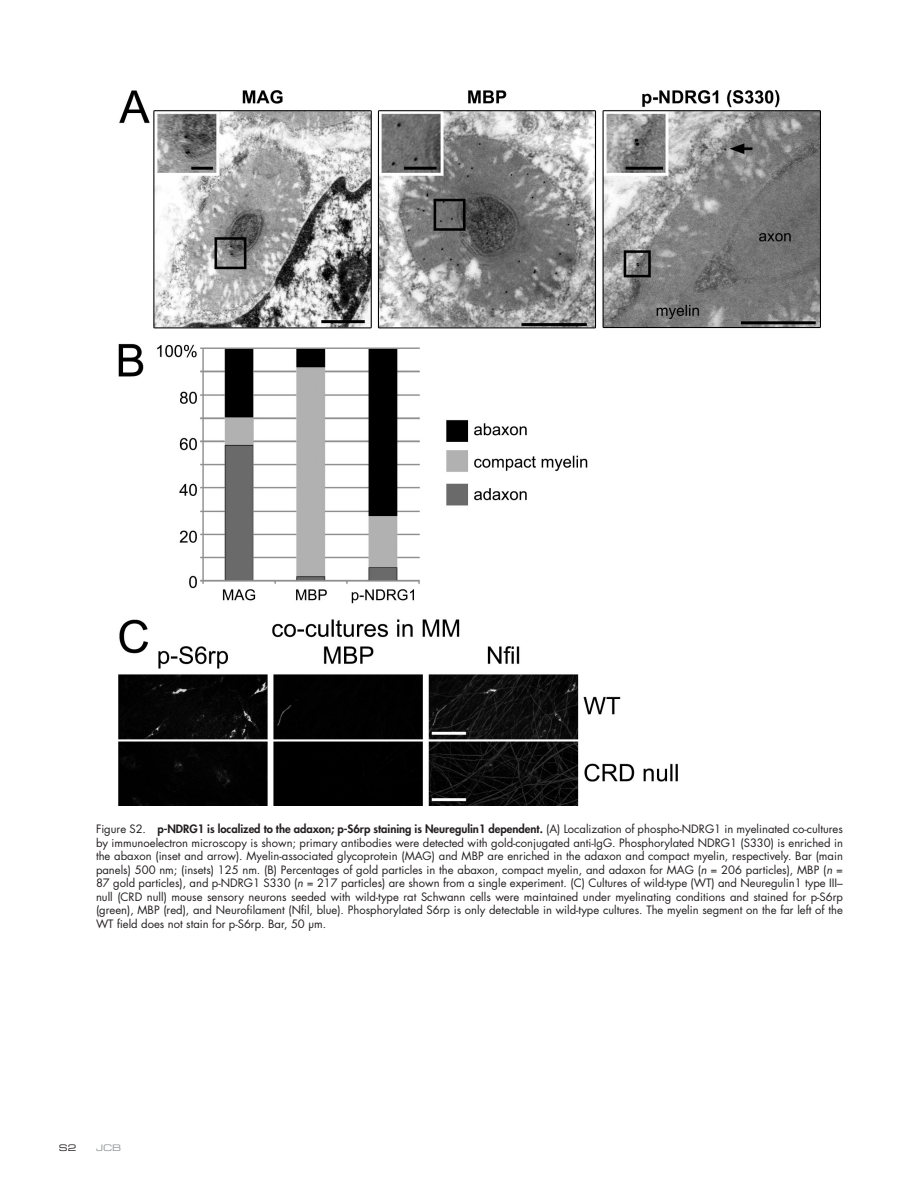
<style>
.page{position:relative;width:918px;height:1188px;background:#fff}
.page>*{position:absolute;margin:0;border:0;box-sizing:border-box;transform-origin:0 0}
.t1{font:11.25px/13.5px "Futura Std";color:#231f20;text-align:justify}
.t2{font:9px "Eurostile LT Std Ex 2";color:#949698}
.t3{font:9px "Eurostile LT Std Ex 2";color:#231f20}
.s1{font-weight:800}
.s2{font-style:italic}
</style>
<div class="page">
<img style="left:118px;top:90px;width:702px;height:716px">
<p class="t1" style="left:96px;top:822px;width:749px">Figure S2. <span class="s1">p-NDRG1 is localized to the adaxon; p-S6rp staining is Neuregulin1 dependent.</span> (A) Localization of phospho-NDRG1 in myelinated co-cultures by immunoelectron microscopy is shown; primary antibodies were detected with gold-conjugated anti-IgG. Phosphorylated NDRG1 (S330) is enriched in the abaxon (inset and arrow). Myelin-associated glycoprotein (MAG) and MBP are enriched in the adaxon and compact myelin, respectively. Bar (main panels) 500 nm; (insets) 125 nm. (B) Percentages of gold particles in the abaxon, compact myelin, and adaxon for MAG (<span class="s2">n</span> = 206 particles), MBP (<span class="s2">n</span> = 87 gold particles), and p-NDRG1 S330 (<span class="s2">n</span> = 217 particles) are shown from a single experiment. (C) Cultures of wild-type (WT) and Neuregulin1 type III– null (CRD null) mouse sensory neurons seeded with wild-type rat Schwann cells were maintained under myelinating conditions and stained for p-S6rp (green), MBP (red), and Neurofilament (Nfil, blue). Phosphorylated S6rp is only detectable in wild-type cultures. The myelin segment on the far left of the WT field does not stain for p-S6rp. Bar, 50 µm.</p>
<p class="t3" style="left:59px;top:1142px;width:19px">S2</p>
<p class="t2" style="left:96px;top:1142px;width:27px">JCB</p>
</div>
